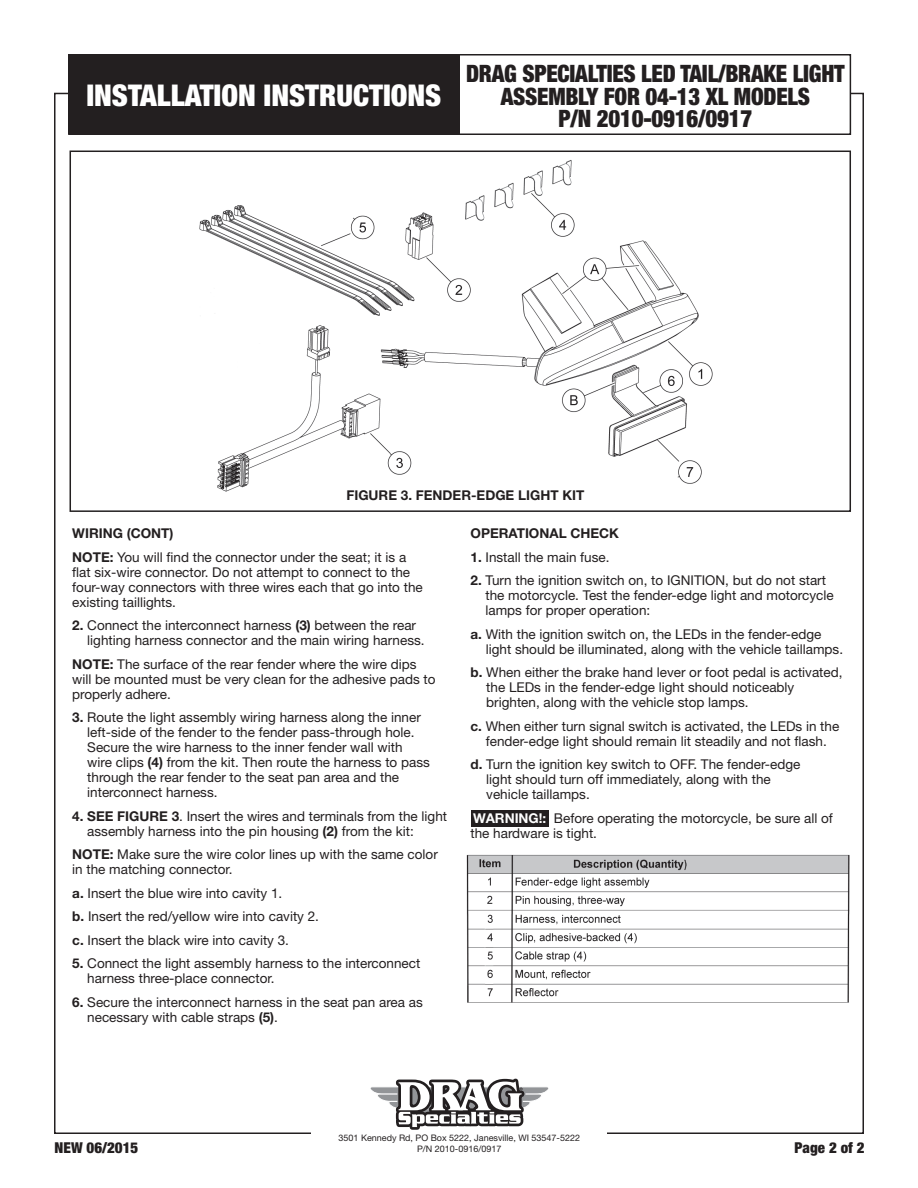
<style>
.page{position:relative;width:918px;height:1188px;background:#fff}
.page>*{position:absolute;margin:0;border:0;box-sizing:border-box;transform-origin:0 0}
.t1{font:900 condensed 30px "Helvetica Neue LT Std";color:#fff}
.t2{font:900 condensed 24px/22.5px "Helvetica Neue LT Std";letter-spacing:-.01em;color:#231f20;text-align:center;scale:.95 1}
.t3{font:900 condensed 15px "Helvetica Neue LT Std";color:#231f20}
.t4{font:13.5px/15px "Helvetica Neue LT Std";color:#231f20}
.t5{font:700 13.5px "Helvetica Neue LT Std";color:#231f20}
.t6{font:9px "Helvetica Neue LT Std";color:#231f20}
.s1{font-weight:700}
.s2{font-weight:700;color:#fff}
</style>
<div class="page">
<div style="left:471px;top:810px;width:78px;height:16px;background:#231f20"></div>
<div style="left:68px;top:54px;width:783px;height:81px;border:2px solid #231f20"></div>
<div style="left:69px;top:55px;width:391px;height:79px;background:#231f20"></div>
<svg style="left:370px;top:1078px;width:179px;height:52px"></svg>
<img style="left:199px;top:160px;width:514px;height:332px">
<div style="left:70px;top:151px;width:781px;height:361px;border:2px solid #231f20"></div>
<img style="left:466px;top:854px;width:384px;height:149px">
<h1 class="t1" style="left:86px;top:77px;width:357px">INSTALLATION INSTRUCTIONS</h1>
<h2 class="t2" style="left:466px;top:62px;width:400px">DRAG SPECIALTIES LED TAIL/BRAKE LIGHT<br>ASSEMBLY FOR 04-13 XL MODELS<br>P/N 2010-0916/0917</h2>
<p class="t5" style="left:346px;top:487px;width:239px">FIGURE 3. FENDER-EDGE LIGHT KIT</p>
<p class="t4" style="left:72px;top:522px;width:336px;line-height:23.5px"><span class="s1">WIRING (CONT)<br>NOTE:</span> You will find the connector under the seat; it is a</p>
<p class="t4" style="left:72px;top:565px;width:352px">flat six-wire connector. Do not attempt to connect to the four-way connectors with three wires each that go into the existing taillights.</p>
<p class="t4" style="left:87px;top:618px;width:339px;text-indent:-15px"><span class="s1">2.</span> Connect the interconnect harness <span class="s1">(3)</span> between the rear lighting harness connector and the main wiring harness.</p>
<p class="t4" style="left:72px;top:657px;width:365px"><span class="s1">NOTE:</span> The surface of the rear fender where the wire dips will be mounted must be very clean for the adhesive pads to properly adhere.</p>
<p class="t4" style="left:87px;top:710px;width:344px;text-indent:-15px"><span class="s1">3.</span> Route the light assembly wiring harness along the inner left-side of the fender to the fender pass-through hole.<br>Secure the wire harness to the inner fender wall with wire clips <span class="s1">(4)</span> from the kit. Then route the harness to pass through the rear fender to the seat pan area and the interconnect harness.</p>
<p class="t4" style="left:87px;top:809px;width:361px;text-indent:-15px"><span class="s1">4. SEE FIGURE 3</span>. Insert the wires and terminals from the light assembly harness into the pin housing <span class="s1">(2)</span> from the kit:</p>
<p class="t4" style="left:72px;top:847px;width:367px"><span class="s1">NOTE:</span> Make sure the wire color lines up with the same color in the matching connector.</p>
<p class="t4" style="left:72px;top:881px;width:248px;line-height:23.5px"><span class="s1">a.</span> Insert the blue wire into cavity 1.<br><span class="s1">b.</span> Insert the red/yellow wire into cavity 2. <span class="s1">c.</span> Insert the black wire into cavity 3.</p>
<p class="t4" style="left:87px;top:956px;width:335px;text-indent:-15px"><span class="s1">5.</span> Connect the light assembly harness to the interconnect harness three-place connector.</p>
<p class="t4" style="left:87px;top:995px;width:337px;text-indent:-15px"><span class="s1">6.</span> Secure the interconnect harness in the seat pan area as necessary with cable straps <span class="s1">(5)</span>.</p>
<p class="t5" style="left:471px;top:525px;width:150px">OPERATIONAL CHECK</p>
<p class="t4" style="left:471px;top:550px;width:141px"><span class="s1">1.</span> Install the main fuse.</p>
<p class="t4" style="left:486px;top:573px;width:350px;text-indent:-15px"><span class="s1">2.</span> Turn the ignition switch on, to IGNITION, but do not start the motorcycle. Test the fender-edge light and motorcycle lamps for proper operation:</p>
<p class="t4" style="left:486px;top:627px;width:359px;text-indent:-15px"><span class="s1">a.</span> With the ignition switch on, the LEDs in the fender-edge light should be illuminated, along with the vehicle taillamps.</p>
<p class="t4" style="left:486px;top:665px;width:358px;text-indent:-16px"><span class="s1">b.</span> When either the brake hand lever or foot pedal is activated, the LEDs in the fender-edge light should noticeably brighten, along with the vehicle stop lamps.</p>
<p class="t4" style="left:471px;top:719px;width:370px;text-align:center"><span class="s1">c.</span> When either turn signal switch is activated, the LEDs in the fender-edge light should remain lit steadily and not flash.</p>
<p class="t4" style="left:486px;top:757px;width:316px;text-indent:-16px"><span class="s1">d.</span> Turn the ignition key switch to OFF. The fender-edge light should turn off immediately, along with the vehicle taillamps.</p>
<p class="t4" style="left:471px;top:811px;width:364px"><span class="s2">WARNING!:</span> Before operating the motorcycle, be sure all of the hardware is tight.</p>
<p class="t6" style="left:339px;top:1133px;width:243px">3501 Kennedy Rd, PO Box 5222, Janesville, WI 53547-5222</p>
<p class="t3" style="left:55px;top:1138px;width:85px">NEW 06/2015</p>
<p class="t6" style="left:417px;top:1143px;width:86px">P/N 2010-0916/0917</p>
<p class="t3" style="left:795px;top:1138px;width:72px">Page 2 of 2</p>
</div>
